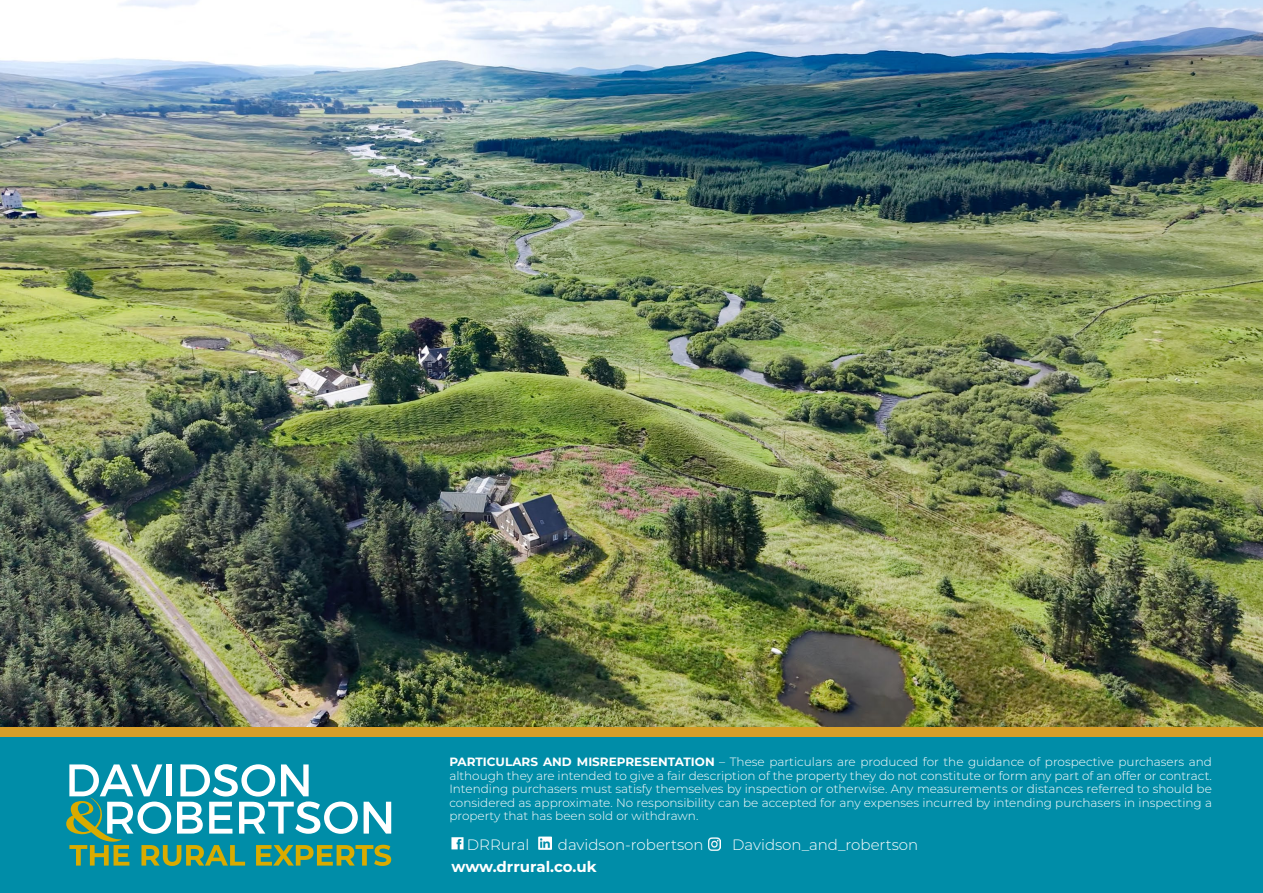
<style>
.page{position:relative;width:1263px;height:893px;background:#fff}
.page>*{position:absolute;margin:0;border:0;box-sizing:border-box;transform-origin:0 0}
.t1{font:300 15px "Montserrat";color:#fff}
.t2{font:700 15px "Montserrat";color:#fff}
.t3{font:300 12px/13.5px "Montserrat";color:#fff;text-align:justify}
.s1{font-weight:700}
</style>
<div class="page">
<div style="left:0;top:724px;width:1263px;height:169px;background:#008da8"></div>
<div style="left:0;top:724px;width:1263px;height:13px;background:#d69e28"></div>
<svg style="left:451px;top:837px;width:12px;height:12px"></svg>
<svg style="left:539px;top:837px;width:12px;height:13px"></svg>
<svg style="left:708px;top:838px;width:13px;height:13px"></svg>
<svg style="left:66px;top:764px;width:325px;height:102px"></svg>
<img style="left:0;top:0;width:1263px;height:726px">
<p class="t3" style="left:449px;top:755px;width:764px"><span class="s1">PARTICULARS AND MISREPRESENTATION</span> – These particulars are produced for the guidance of prospective purchasers and although they are intended to give a fair description of the property they do not constitute or form any part of an offer or contract.<br>Intending purchasers must satisfy themselves by inspection or otherwise. Any measurements or distances referred to should be considered as approximate. No responsibility can be accepted for any expenses incurred by intending purchasers in inspecting a property that has been sold or withdrawn.</p>
<p class="t1" style="left:467px;top:834px;width:64px">DRRural</p>
<p class="t1" style="left:558px;top:834px;width:147px">davidson-robertson</p>
<p class="t1" style="left:732px;top:834px;width:188px">Davidson_and_robertson</p>
<p class="t2" style="left:451px;top:856px;width:147px">www.drrural.co.uk</p>
</div>
